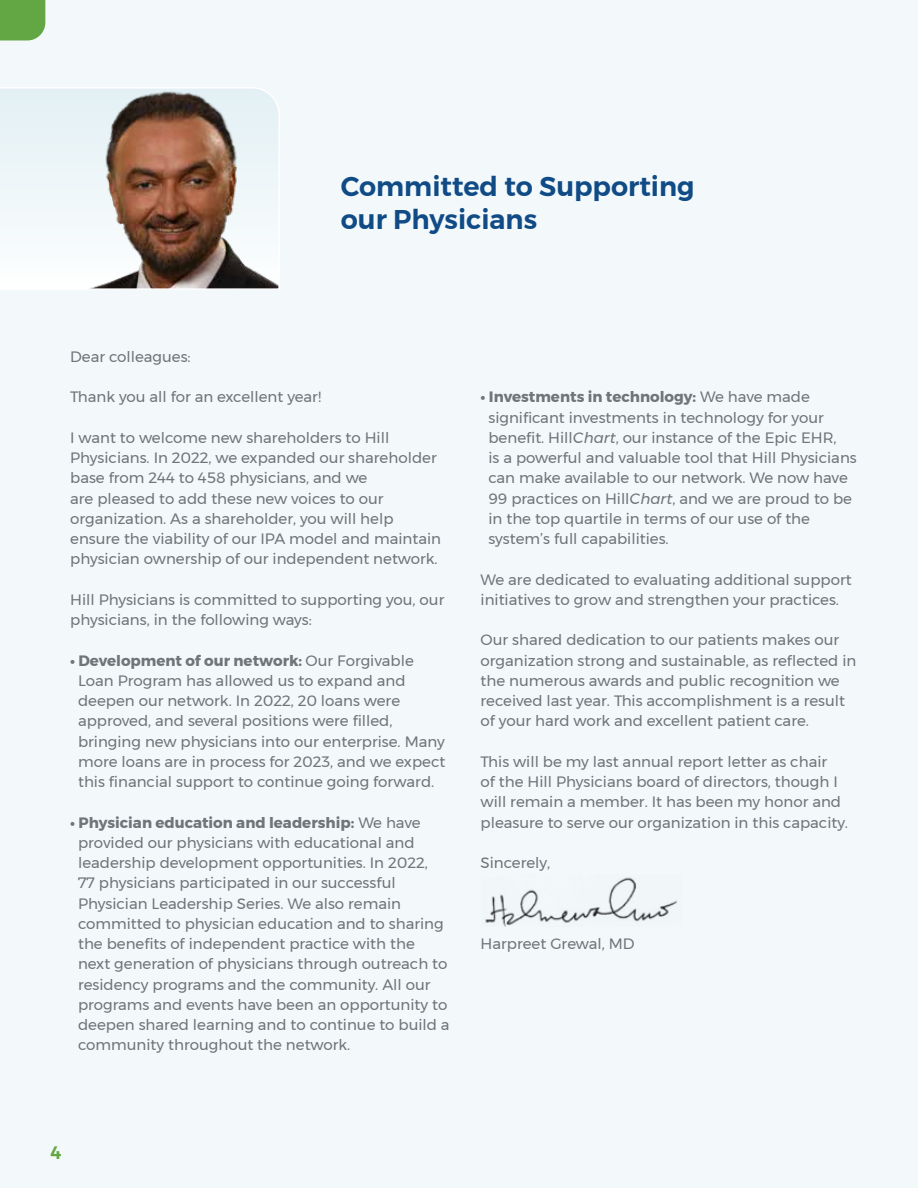
<style>
.page{position:relative;width:918px;height:1188px;background:#f3f9fb}
.page>*{position:absolute;margin:0;border:0;box-sizing:border-box;transform-origin:0 0}
.t1{font:600 27px/33px "Montserrat";color:#104b86}
.t2{font:600 18px "Montserrat";color:#62a744}
.t3{font:15px/20.2px "Montserrat";color:#77787b}
.s1{font-weight:700}
.s2{font-style:italic}
</style>
<div class="page">
<svg style="left:0;top:87px;width:279px;height:202px"></svg>
<div style="left:0;top:0;width:45px;height:40px;background:#62a744"></div>
<img style="left:485px;top:877px;width:192px;height:49px">
<h1 class="t1" style="left:341px;top:170px;width:355px">Committed to Supporting our Physicians</h1>
<p class="t3" style="left:70px;top:346px;width:122px">Dear colleagues:</p>
<p class="t3" style="left:70px;top:387px;width:252px">Thank you all for an excellent year!</p>
<p class="t3" style="left:70px;top:427px;width:372px">I want to welcome new shareholders to Hill Physicians. In 2022, we expanded our shareholder base from 244 to 458 physicians, and we<br>are pleased to add these new voices to our organization. As a shareholder, you will help ensure the viability of our IPA model and maintain physician ownership of our independent network.</p>
<p class="t3" style="left:70px;top:589px;width:376px">Hill Physicians is committed to supporting you, our physicians, in the following ways:</p>
<p class="t3" style="left:78px;top:650px;width:369px;text-indent:-8px"><span class="s1">• Development of our network:</span> Our Forgivable Loan Program has allowed us to expand and deepen our network. In 2022, 20 loans were approved, and several positions were filled, bringing new physicians into our enterprise. Many more loans are in process for 2023, and we expect this financial support to continue going forward.</p>
<p class="t3" style="left:78px;top:812px;width:373px;text-indent:-8px"><span class="s1">• Physician education and leadership:</span> We have provided our physicians with educational and leadership development opportunities. In 2022,<br>77 physicians participated in our successful Physician Leadership Series. We also remain committed to physician education and to sharing the benefits of independent practice with the next generation of physicians through outreach to residency programs and the community. All our programs and events have been an opportunity to deepen shared learning and to continue to build a community throughout the network.</p>
<p class="t3" style="left:488px;top:387px;width:370px;text-indent:-8px"><span class="s1">• Investments in technology:</span> We have made significant investments in technology for your benefit. Hill<span class="s2">Chart</span>, our instance of the Epic EHR,<br>is a powerful and valuable tool that Hill Physicians can make available to our network. We now have 99 practices on Hill<span class="s2">Chart</span>, and we are proud to be in the top quartile in terms of our use of the system’s full capabilities.</p>
<p class="t3" style="left:481px;top:569px;width:373px">We are dedicated to evaluating additional support initiatives to grow and strengthen your practices.</p>
<p class="t3" style="left:481px;top:630px;width:377px">Our shared dedication to our patients makes our organization strong and sustainable, as reflected in the numerous awards and public recognition we received last year. This accomplishment is a result of your hard work and excellent patient care.</p>
<p class="t3" style="left:481px;top:751px;width:369px">This will be my last annual report letter as chair<br>of the Hill Physicians board of directors, though I will remain a member. It has been my honor and pleasure to serve our organization in this capacity.</p>
<p class="t3" style="left:481px;top:852px;width:71px">Sincerely,</p>
<p class="t3" style="left:481px;top:933px;width:156px">Harpreet Grewal, MD</p>
<p class="t2" style="left:51px;top:1138px;width:12px">4</p>
</div>
